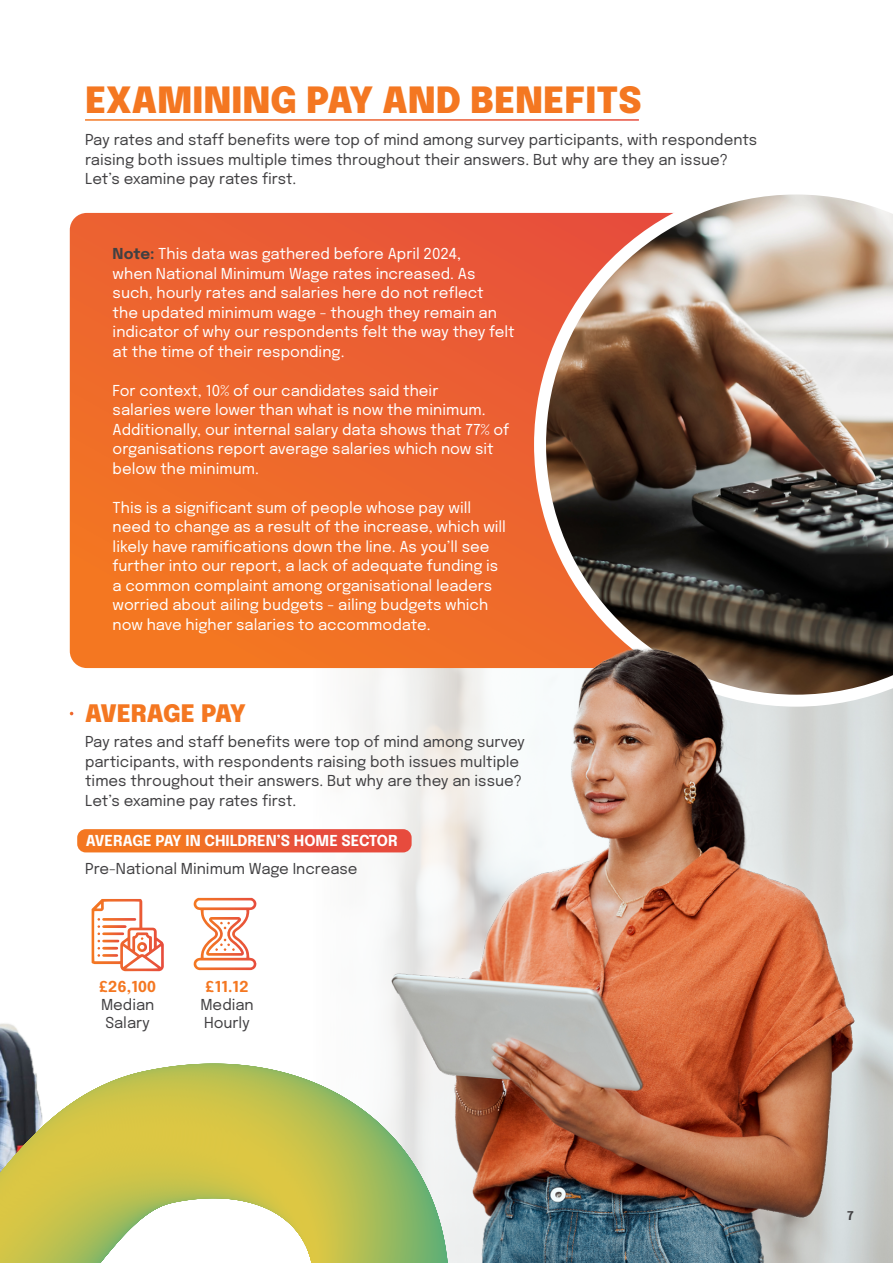
<style>
.page{position:relative;width:893px;height:1263px;background:#fff}
.page>*{position:absolute;margin:0;border:0;box-sizing:border-box;transform-origin:0 0}
.t1{font:900 36px "Epilogue";color:#f47721}
.t2{font:900 24px "Epilogue";letter-spacing:-.015em;color:#f47721}
.t3{font:15px/19.5px "Epilogue";color:#fff}
.t4{font:15px/19.5px "Epilogue";color:#414042}
.t5{font:700 15px "Epilogue";color:#fff}
.t6{font:700 15px "Epilogue";color:#f47721}
.t7{font:700 12px "Epilogue";color:#414042}
.s1{font-weight:700;color:#414042}
</style>
<div class="page">
<img style="left:238px;top:668px;width:655px;height:595px">
<svg style="left:70px;top:213px;width:464px;height:455px;background:#ed672c"></svg>
<img style="left:534px;top:194px;width:359px;height:513px">
<svg style="left:92px;top:829px;width:320px;height:23px;background:#ec6232"></svg>
<svg style="left:193px;top:898px;width:65px;height:72px"></svg>
<svg style="left:92px;top:899px;width:72px;height:72px"></svg>
<img style="left:0;top:829px;width:92px;height:234px">
<svg style="left:0;top:1063px;width:453px;height:200px"></svg>
<h1 class="t1" style="left:85px;top:75px;width:558px">EXAMINING PAY AND BENEFITS</h1>
<p class="t4" style="left:85px;top:129px;width:674px">Pay rates and staff benefits were top of mind among survey participants, with respondents raising both issues multiple times throughout their answers. But why are they an issue?<br>Let’s examine pay rates first.</p>
<p class="t3" style="left:113px;top:243px;width:404px"><span class="s1">Note:</span> This data was gathered before April 2024,<br>when National Minimum Wage rates increased. As such, hourly rates and salaries here do not reflect<br>the updated minimum wage - though they remain an indicator of why our respondents felt the way they felt at the time of their responding.</p>
<p class="t3" style="left:113px;top:379px;width:398px">For context, 10% of our candidates said their<br>salaries were lower than what is now the minimum.<br>Additionally, our internal salary data shows that 77% of organisations report average salaries which now sit below the minimum.</p>
<p class="t3" style="left:113px;top:496px;width:395px">This is a significant sum of people whose pay will need to change as a result of the increase, which will likely have ramifications down the line. As you’ll see further into our report, a lack of adequate funding is a common complaint among organisational leaders worried about ailing budgets - ailing budgets which now have higher salaries to accommodate.</p>
<h2 class="t2" style="left:85px;top:697px;width:162px">AVERAGE PAY</h2>
<p class="t4" style="left:85px;top:731px;width:441px">Pay rates and staff benefits were top of mind among survey participants, with respondents raising both issues multiple times throughout their answers. But why are they an issue?<br>Let’s examine pay rates first.</p>
<p class="t5" style="left:86px;top:830px;width:313px">AVERAGE PAY IN CHILDREN’S HOME SECTOR</p>
<p class="t4" style="left:85px;top:857px;width:274px">Pre-National Minimum Wage Increase</p>
<p class="t6" style="left:99px;top:976px;width:59px">£26,100</p>
<p class="t4" style="left:101px;top:995px;width:55px;line-height:18px">Median<br>Salary</p>
<p class="t6" style="left:206px;top:976px;width:45px">£11.12</p>
<p class="t4" style="left:200px;top:995px;width:55px;line-height:18px">Median<br>Hourly</p>
<p class="t7" style="left:847px;top:1207px;width:8px">7</p>
</div>
